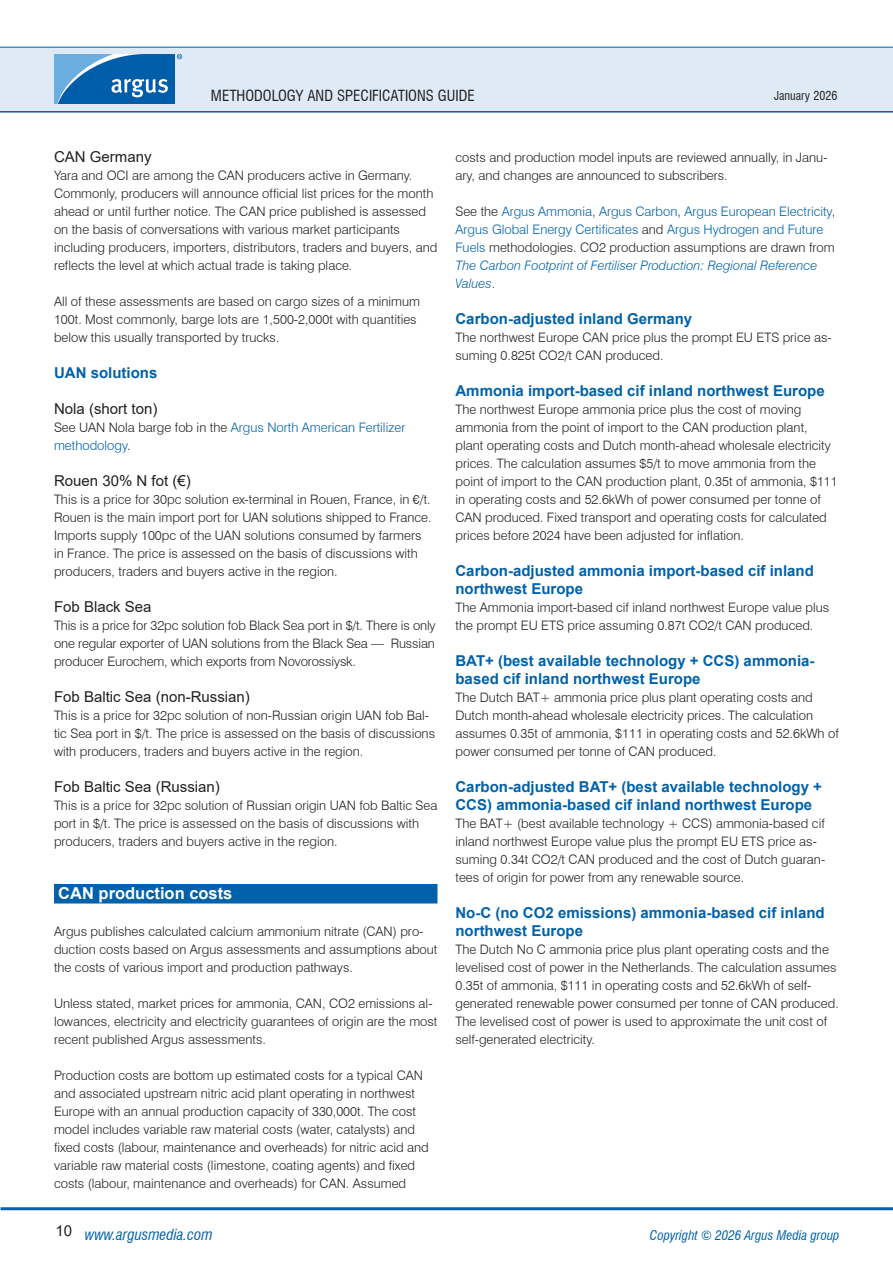
<style>
.page{position:relative;width:893px;height:1263px;background:#fff}
.page>*{position:absolute;margin:0;border:0;box-sizing:border-box;transform-origin:0 0}
.H1_-_Section_header_-_WOB{font:700 16.5px "Arial";color:#fff}
.H2_-_Bold_headline_-_old_H4{font:700 15px/18px "Arial";color:#0161aa}
.H3_-_headline__no_bold__-_old_H5{font:15px "Arial";color:#231f20}
.t1{font:condensed 15px "Swiss 721 BT";color:#231f20}
.t2{font:italic condensed 15px "Swiss 721 BT";color:#0161aa}
.P1_-_Body_Text{font:300 13.05px/18px "Swiss 721 BT";color:#231f20}
.P1_-_Body_Text-2{font:300 13.05px/18px "Swiss 721 BT";color:#0161aa}
.t3{font:italic condensed 13.05px "Swiss 721 BT";color:#0161aa}
.t4{font:condensed 12px "Swiss 721 BT";color:#231f20}
.s1{color:#231f20}
.s2{font-style:italic}
</style>
<div class="page">
<hr style="left:0;top:110px;width:893px;height:3px;background:#0161aa">
<div style="left:0;top:48px;width:893px;height:63px;background:#deebf7"></div>
<hr style="left:0;top:47px;width:893px;height:1px;background:#0161aa">
<hr style="left:1px;top:1207px;width:892px;height:3px;background:#0161aa">
<svg style="left:54px;top:54px;width:128px;height:50px;background:#3883c0"></svg>
<div style="left:54px;top:884px;width:383px;height:19px;background:#0161aa"></div>
<p class="t1" style="left:211px;top:86px;width:265px">METHODOLOGY AND SPECIFICATIONS GUIDE</p>
<p class="t4" style="left:774px;top:88px;width:65px">January 2026</p>
<p class="H3_-_headline__no_bold__-_old_H5" style="left:54px;top:146px;width:99px">CAN Germany</p>
<p class="P1_-_Body_Text" style="left:54px;top:166px;width:385px">Yara and OCI are among the CAN producers active in Germany.<br>Commonly, producers will announce official list prices for the month ahead or until further notice. The CAN price published is assessed on the basis of conversations with various market participants including producers, importers, distributors, traders and buyers, and reflects the level at which actual trade is taking place.</p>
<p class="P1_-_Body_Text" style="left:54px;top:292px;width:368px">All of these assessments are based on cargo sizes of a minimum<br>100t. Most commonly, barge lots are 1,500-2,000t with quantities below this usually transported by trucks.</p>
<p class="H2_-_Bold_headline_-_old_H4" style="left:54px;top:364px;width:105px">UAN solutions</p>
<p class="H3_-_headline__no_bold__-_old_H5" style="left:54px;top:398px;width:105px">Nola (short ton)</p>
<p class="P1_-_Body_Text-2" style="left:54px;top:418px;width:353px"><span class="s1">See UAN Nola barge fob in the</span> Argus North American Fertilizer methodology<span class="s1">.</span></p>
<p class="H3_-_headline__no_bold__-_old_H5" style="left:54px;top:470px;width:138px">Rouen 30% N fot (€)</p>
<p class="P1_-_Body_Text" style="left:54px;top:490px;width:379px">This is a price for 30pc solution ex-terminal in Rouen, France, in €/t.<br>Rouen is the main import port for UAN solutions shipped to France.<br>Imports supply 100pc of the UAN solutions consumed by farmers in France. The price is assessed on the basis of discussions with producers, traders and buyers active in the region.</p>
<p class="H3_-_headline__no_bold__-_old_H5" style="left:54px;top:596px;width:99px">Fob Black Sea</p>
<p class="P1_-_Body_Text" style="left:54px;top:616px;width:383px;text-align:justify">This is a price for 32pc solution fob Black Sea port in $/t. There is only one regular exporter of UAN solutions from the Black Sea — Russian producer Eurochem, which exports from Novorossiysk.</p>
<p class="H3_-_headline__no_bold__-_old_H5" style="left:54px;top:686px;width:197px">Fob Baltic Sea (non-Russian)</p>
<p class="P1_-_Body_Text" style="left:54px;top:706px;width:383px">This is a price for 32pc solution of non-Russian origin UAN fob Bal&shy;tic Sea port in $/t. The price is assessed on the basis of discussions with producers, traders and buyers active in the region.</p>
<p class="H3_-_headline__no_bold__-_old_H5" style="left:54px;top:776px;width:167px">Fob Baltic Sea (Russian)</p>
<p class="P1_-_Body_Text" style="left:54px;top:796px;width:385px">This is a price for 32pc solution of Russian origin UAN fob Baltic Sea port in $/t. The price is assessed on the basis of discussions with producers, traders and buyers active in the region.</p>
<p class="H1_-_Section_header_-_WOB" style="left:58px;top:882px;width:176px">CAN production costs</p>
<p class="P1_-_Body_Text" style="left:54px;top:922px;width:385px">Argus publishes calculated calcium ammonium nitrate (CAN) pro&shy;duction costs based on Argus assessments and assumptions about the costs of various import and production pathways.</p>
<p class="P1_-_Body_Text" style="left:54px;top:994px;width:385px">Unless stated, market prices for ammonia, CAN, CO2 emissions al&shy;lowances, electricity and electricity guarantees of origin are the most recent published Argus assessments.</p>
<p class="P1_-_Body_Text" style="left:54px;top:1066px;width:376px">Production costs are bottom up estimated costs for a typical CAN and associated upstream nitric acid plant operating in northwest Europe with an annual production capacity of 330,000t. The cost model includes variable raw material costs (water, catalysts) and fixed costs (labour, maintenance and overheads) for nitric acid and variable raw material costs (limestone, coating agents) and fixed costs (labour, maintenance and overheads) for CAN. Assumed</p>
<p class="P1_-_Body_Text" style="left:455px;top:148px;width:374px">costs and production model inputs are reviewed annually, in Janu&shy;ary, and changes are announced to subscribers.</p>
<p class="P1_-_Body_Text-2" style="left:455px;top:202px;width:381px"><span class="s1">See the</span> Argus Ammonia<span class="s1">,</span> Argus Carbon<span class="s1">,</span> Argus European Electricity<span class="s1">, </span>Argus Global Energy Certificates <span class="s1">and</span> Argus Hydrogen and Future Fuels <span class="s1">methodologies. CO2 production assumptions are drawn from </span><span class="s2">The Carbon Footprint of Fertiliser Production: Regional Reference Values</span><span class="s1">.</span></p>
<p class="H2_-_Bold_headline_-_old_H4" style="left:455px;top:310px;width:238px">Carbon-adjusted inland Germany</p>
<p class="P1_-_Body_Text" style="left:455px;top:328px;width:378px">The northwest Europe CAN price plus the prompt EU ETS price as&shy;suming 0.825t CO2/t CAN produced.</p>
<p class="H2_-_Bold_headline_-_old_H4" style="left:455px;top:382px;width:371px">Ammonia import-based cif inland northwest Europe</p>
<p class="P1_-_Body_Text" style="left:455px;top:400px;width:384px">The northwest Europe ammonia price plus the cost of moving ammonia from the point of import to the CAN production plant, plant operating costs and Dutch month-ahead wholesale electricity prices. The calculation assumes $5/t to move ammonia from the point of import to the CAN production plant, 0.35t of ammonia, $111 in operating costs and 52.6kWh of power consumed per tonne of CAN produced. Fixed transport and operating costs for calculated prices before 2024 have been adjusted for inflation.</p>
<p class="H2_-_Bold_headline_-_old_H4" style="left:455px;top:562px;width:360px">Carbon-adjusted ammonia import-based cif inland northwest Europe</p>
<p class="P1_-_Body_Text" style="left:455px;top:598px;width:375px">The Ammonia import-based cif inland northwest Europe value plus the prompt EU ETS price assuming 0.87t CO2/t CAN produced.</p>
<p class="H2_-_Bold_headline_-_old_H4" style="left:455px;top:652px;width:360px">BAT+ (best available technology + CCS) ammonia&shy;based cif inland northwest Europe</p>
<p class="P1_-_Body_Text" style="left:455px;top:688px;width:385px">The Dutch BAT+ ammonia price plus plant operating costs and Dutch month-ahead wholesale electricity prices. The calculation assumes 0.35t of ammonia, $111 in operating costs and 52.6kWh of power consumed per tonne of CAN produced.</p>
<p class="H2_-_Bold_headline_-_old_H4" style="left:455px;top:778px;width:368px">Carbon-adjusted BAT+ (best available technology +<br>CCS) ammonia-based cif inland northwest Europe</p>
<p class="P1_-_Body_Text" style="left:455px;top:814px;width:371px">The BAT+ (best available technology + CCS) ammonia-based cif inland northwest Europe value plus the prompt EU ETS price as&shy;suming 0.34t CO2/t CAN produced and the cost of Dutch guaran&shy;tees of origin for power from any renewable source.</p>
<p class="H2_-_Bold_headline_-_old_H4" style="left:455px;top:904px;width:371px">No-C (no CO2 emissions) ammonia-based cif inland northwest Europe</p>
<p class="P1_-_Body_Text" style="left:455px;top:940px;width:385px">The Dutch No C ammonia price plus plant operating costs and the levelised cost of power in the Netherlands. The calculation assumes 0.35t of ammonia, $111 in operating costs and 52.6kWh of self&shy;generated renewable power consumed per tonne of CAN produced.<br>The levelised cost of power is used to approximate the unit cost of self-generated electricity.</p>
<p class="H3_-_headline__no_bold__-_old_H5" style="left:55px;top:1220px;width:18px">10</p>
<p class="t2" style="left:85px;top:1225px;width:129px">www.argusmedia.com</p>
<p class="t3" style="left:650px;top:1227px;width:191px">Copyright © 2026 Argus Media group</p>
</div>
